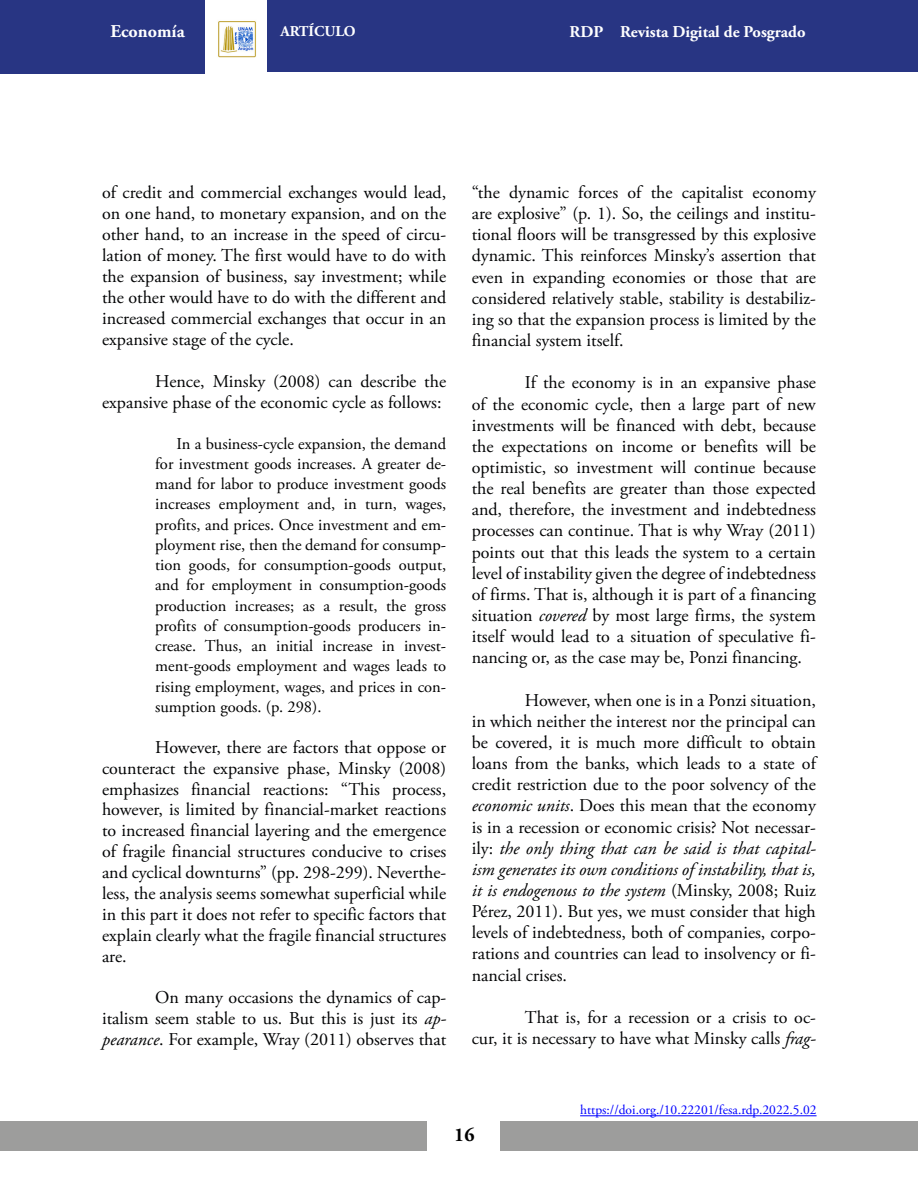
<style>
.page{position:relative;width:918px;height:1188px;background:#fff}
.page>*{position:absolute;margin:0;border:0;box-sizing:border-box;transform-origin:0 0}
.t1{font:700 19.5px "Adobe Garamond Pro";color:#000}
.Txt_1{font:18px/21.1px "Adobe Garamond Pro";color:#020304;text-align:justify}
.t2{font:700 18px "Adobe Garamond Pro";color:#fff}
.Txt_1-2{font:16.5px/20.2px "Adobe Garamond Pro";color:#000;text-align:justify}
.t3{font:700 16.5px "Adobe Garamond Pro";color:#fff}
.t4{font:700 15px "Adobe Garamond Pro";color:#fff}
.t5{font:13.5px "Adobe Garamond Pro";color:#00f}
.s1{font-style:italic}
</style>
<div class="page">
<div style="left:500px;top:1121px;width:418px;height:30px;background:#9d9d9c"></div>
<div style="left:0;top:1121px;width:427px;height:30px;background:#9d9d9c"></div>
<div style="left:267px;top:0;width:651px;height:71px;background:#283583"></div>
<div style="left:0;top:0;width:204px;height:73px;background:#283583"></div>
<img style="left:218px;top:21px;width:38px;height:37px">
<hr style="left:580px;top:1115px;width:237px;height:1px;background:#00f">
<p class="t2" style="left:111px;top:21px;width:76px">Economía</p>
<p class="t4" style="left:280px;top:23px;width:77px">ARTÍCULO</p>
<p class="t3" style="left:570px;top:23px;width:238px">RDP Revista Digital de Posgrado</p>
<p class="Txt_1" style="left:102px;top:182px;width:346px">of credit and commercial exchanges would lead, on one hand, to monetary expansion, and on the other hand, to an increase in the speed of circu&shy;lation of money. The first would have to do with the expansion of business, say investment; while the other would have to do with the different and increased commercial exchanges that occur in an expansive stage of the cycle.</p>
<p class="Txt_1" style="left:102px;top:371px;width:346px;text-align:right">Hence, Minsky (2008) can describe the expansive phase of the economic cycle as follows:</p>
<p class="Txt_1-2" style="left:155px;top:434px;width:293px;text-indent:21px">In a business-cycle expansion, the demand for investment goods increases. A greater de&shy;mand for labor to produce investment goods increases employment and, in turn, wages, profits, and prices. Once investment and em&shy;ployment rise, then the demand for consump&shy;tion goods, for consumption-goods output, and for employment in consumption-goods production increases; as a result, the gross profits of consumption-goods producers in&shy;crease. Thus, an initial increase in invest&shy;ment-goods employment and wages leads to rising employment, wages, and prices in con&shy;sumption goods. (p. 298).</p>
<p class="Txt_1" style="left:102px;top:737px;width:346px;text-indent:53px">However, there are factors that oppose or counteract the expansive phase, Minsky (2008) emphasizes financial reactions: “This process, however, is limited by financial-market reactions to increased financial layering and the emergence of fragile financial structures conducive to crises and cyclical downturns” (pp. 298-299). Neverthe&shy;less, the analysis seems somewhat superficial while in this part it does not refer to specific factors that explain clearly what the fragile financial structures are.</p>
<p class="Txt_1" style="left:102px;top:988px;width:346px;text-indent:53px">On many occasions the dynamics of cap&shy;italism seem stable to us. But this is just its <span class="s1">ap&shy;pearance</span>. For example, Wray (2011) observes that</p>
<p class="Txt_1" style="left:472px;top:182px;width:346px">“the dynamic forces of the capitalist economy are explosive” (p. 1). So, the ceilings and institu&shy;tional floors will be transgressed by this explosive dynamic. This reinforces Minsky’s assertion that even in expanding economies or those that are considered relatively stable, stability is destabiliz&shy;ing so that the expansion process is limited by the financial system itself.</p>
<p class="Txt_1" style="left:472px;top:373px;width:346px;text-indent:53px">If the economy is in an expansive phase of the economic cycle, then a large part of new investments will be financed with debt, because the expectations on income or benefits will be optimistic, so investment will continue because the real benefits are greater than those expected and, therefore, the investment and indebtedness processes can continue. That is why Wray (2011) points out that this leads the system to a certain level of instability given the degree of indebtedness of firms. That is, although it is part of a financing situation <span class="s1">covered</span> by most large firms, the system itself would lead to a situation of speculative fi&shy;nancing or, as the case may be, Ponzi financing.</p>
<p class="Txt_1" style="left:472px;top:690px;width:346px;text-indent:53px">However, when one is in a Ponzi situation, in which neither the interest nor the principal can be covered, it is much more difficult to obtain loans from the banks, which leads to a state of credit restriction due to the poor solvency of the <span class="s1">economic units</span>. Does this mean that the economy is in a recession or economic crisis? Not necessar&shy;ily: <span class="s1">the only thing that can be said is that capital&shy;ism generates its own conditions of instability, that is, it is endogenous to the system</span> (Minsky, 2008; Ruiz Pérez, 2011). But yes, we must consider that high levels of indebtedness, both of companies, corpo&shy;rations and countries can lead to insolvency or fi&shy;nancial crises.</p>
<p class="Txt_1" style="left:472px;top:1007px;width:346px;text-align:right">That is, for a recession or a crisis to oc-<br>cur, it is necessary to have what Minsky calls <span class="s1">frag-</span></p>
<p class="t1" style="left:454px;top:1124px;width:22px">16</p>
<p class="t5" style="left:580px;top:1102px;width:238px">https://doi.org./10.22201/fesa.rdp.2022.5.02</p>
</div>
